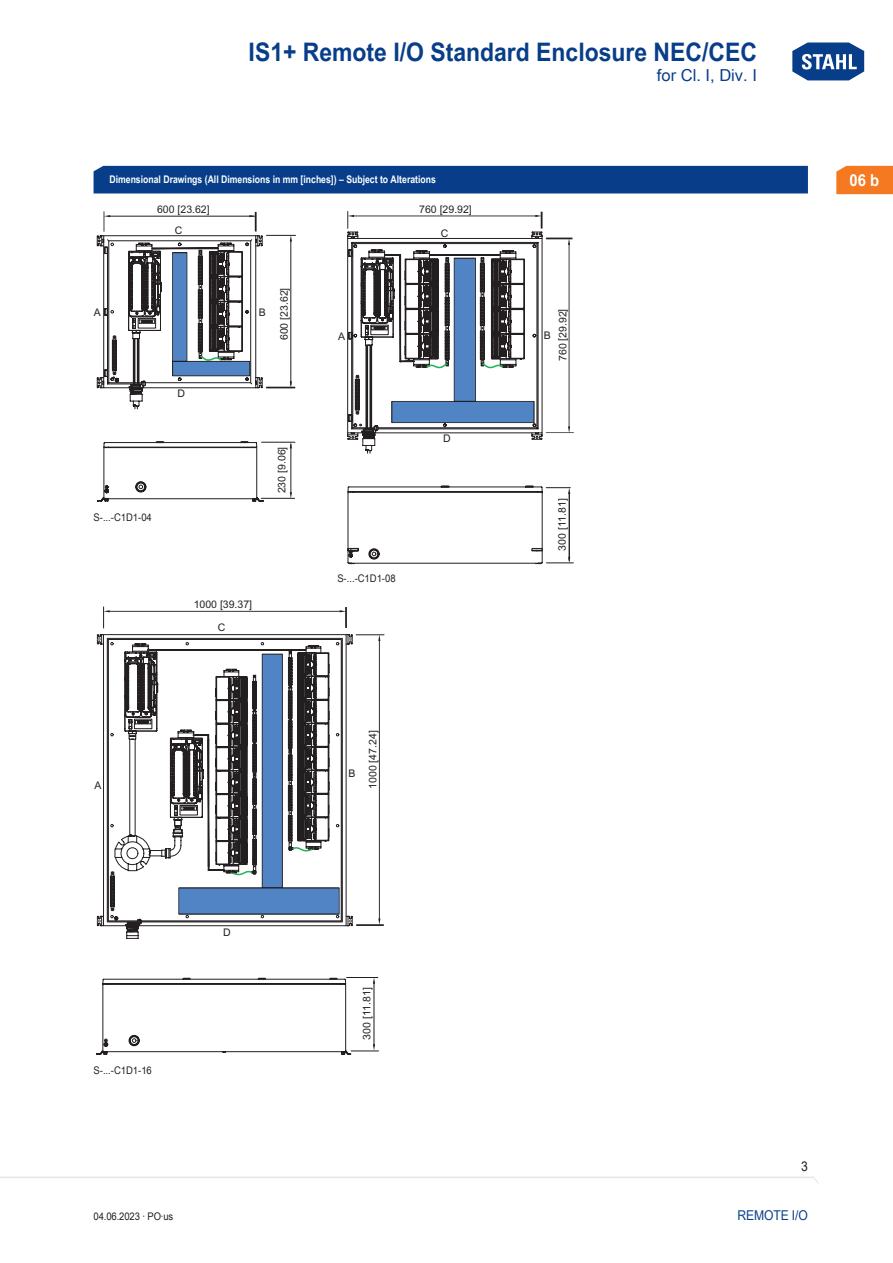
<style>
.page{position:relative;width:893px;height:1263px;background:#fff}
.page>*{position:absolute;margin:0;border:0;box-sizing:border-box;transform-origin:0 0}
.t1{font:700 25.5px "Arial Unicode MS";color:#083e89;scale:.9 1}
.t2{font:16.5px "Arial Unicode MS";color:#083e89}
.t3{font:700 16.5px "Arial Unicode MS";color:#fff;scale:.9 1}
.t4{font:13.5px "Arial Unicode MS";letter-spacing:-.01em;color:#083e89;scale:.9 1}
.t5{font:13.5px "Arial Unicode MS";color:#231f20;scale:.9 1}
.t6{font:10.5px "Arial Unicode MS";color:#231f20}
.TabHeader1stColumn{font:700 10.5px "Arial Unicode MS";color:#fff;scale:.83 1}
.t7{font:10.5px "Arial Unicode MS";color:#231f20;scale:.9 1}
</style>
<div class="page">
<svg style="left:792px;top:42px;width:73px;height:39px"></svg>
<svg style="left:0;top:1176px;width:818px;height:7px"></svg>
<div style="left:836px;top:166px;width:57px;height:28px;background:#f47921"></div>
<div style="left:94px;top:166px;width:714px;height:27px;background:#083e89"></div>
<hr style="left:110px;top:611px;width:231px;height:1px;background:#231f20">
<svg style="left:103px;top:607px;width:7px;height:21px"></svg>
<svg style="left:340px;top:607px;width:7px;height:21px"></svg>
<svg style="left:96px;top:634px;width:288px;height:421px"></svg>
<hr style="left:266px;top:235px;width:30px;height:1px;background:#231f20">
<svg style="left:97px;top:212px;width:198px;height:197px"></svg>
<hr style="left:262px;top:442px;width:33px;height:1px;background:#231f20">
<hr style="left:261px;top:498px;width:34px;height:1px;background:#231f20">
<hr style="left:291px;top:444px;width:1px;height:50px;background:#231f20">
<svg style="left:290px;top:442px;width:2px;height:6px"></svg>
<svg style="left:290px;top:492px;width:2px;height:7px"></svg>
<svg style="left:97px;top:441px;width:167px;height:61px"></svg>
<svg style="left:347px;top:212px;width:226px;height:352px"></svg>
<h1 class="t1" style="left:249px;top:33px;width:566px">IS1+ Remote I/O Standard Enclosure NEC/CEC</h1>
<h2 class="t2" style="left:657px;top:63px;width:101px">for Cl. I, Div. I</h2>
<p class="TabHeader1stColumn" style="left:109px;top:172px;width:395px">Dimensional Drawings (All Dimensions in mm [inches]) – Subject to Alterations</p>
<h2 class="t3" style="left:850px;top:168px;width:35px">06 b</h2>
<p class="t6" style="left:94px;top:308px;width:9px">A</p>
<p class="t6" style="left:157px;top:205px;width:54px">600 23 62]</p>
<p class="t6" style="left:178px;top:205px;width:4px">[</p>
<p class="t6" style="left:192px;top:205px;width:4px">.</p>
<p class="t6" style="left:175px;top:226px;width:9px">C</p>
<p class="t6" style="left:177px;top:390px;width:9px">D</p>
<p class="t7" style="left:94px;top:510px;width:66px">S-...-C1D1-04</p>
<p class="t6" style="left:259px;top:308px;width:9px">B</p>
<p class="t6" style="left:280px;top:340px;width:54px;rotate:-90deg">600 23 62]</p>
<p class="t6" style="left:280px;top:305px;width:4px;rotate:-90deg">.</p>
<p class="t6" style="left:280px;top:320px;width:4px;rotate:-90deg">[</p>
<p class="t6" style="left:278px;top:493px;width:48px;rotate:-90deg">230 9 06]</p>
<p class="t6" style="left:278px;top:464px;width:4px;rotate:-90deg">.</p>
<p class="t6" style="left:278px;top:473px;width:4px;rotate:-90deg">[</p>
<p class="t6" style="left:194px;top:600px;width:60px">1000 [39.37]</p>
<p class="t6" style="left:218px;top:623px;width:9px">C</p>
<p class="t6" style="left:94px;top:782px;width:9px">A</p>
<p class="t6" style="left:338px;top:332px;width:9px">A</p>
<p class="t6" style="left:419px;top:205px;width:54px">760 [29.92]</p>
<p class="t6" style="left:441px;top:230px;width:9px">C</p>
<p class="t6" style="left:443px;top:435px;width:9px">D</p>
<p class="t7" style="left:337px;top:571px;width:66px">S-...-C1D1-08</p>
<p class="t6" style="left:348px;top:770px;width:9px">B</p>
<p class="t6" style="left:369px;top:789px;width:60px;rotate:-90deg">1000 47.24]</p>
<p class="t6" style="left:369px;top:762px;width:4px;rotate:-90deg">[</p>
<p class="t7" style="left:94px;top:1062px;width:66px">S-...-C1D1-16</p>
<p class="t6" style="left:223px;top:929px;width:9px">D</p>
<p class="t6" style="left:363px;top:1040px;width:54px;rotate:-90deg">3 0 11.81]</p>
<p class="t6" style="left:363px;top:1019px;width:4px;rotate:-90deg">[</p>
<p class="t6" style="left:363px;top:1034px;width:7px;rotate:-90deg">0</p>
<p class="t6" style="left:544px;top:331px;width:9px">B</p>
<p class="t6" style="left:559px;top:338px;width:28px;rotate:-90deg">29.92</p>
<p class="t6" style="left:559px;top:361px;width:19px;rotate:-90deg">760</p>
<p class="t6" style="left:558px;top:551px;width:54px;rotate:-90deg">300 [11.81]</p>
<p class="t5" style="left:801px;top:1157px;width:9px">3</p>
<p class="t7" style="left:94px;top:1208px;width:90px">04.06.2023 · PO·us</p>
<p class="t4" style="left:737px;top:1205px;width:80px">Remote I/O</p>
</div>
